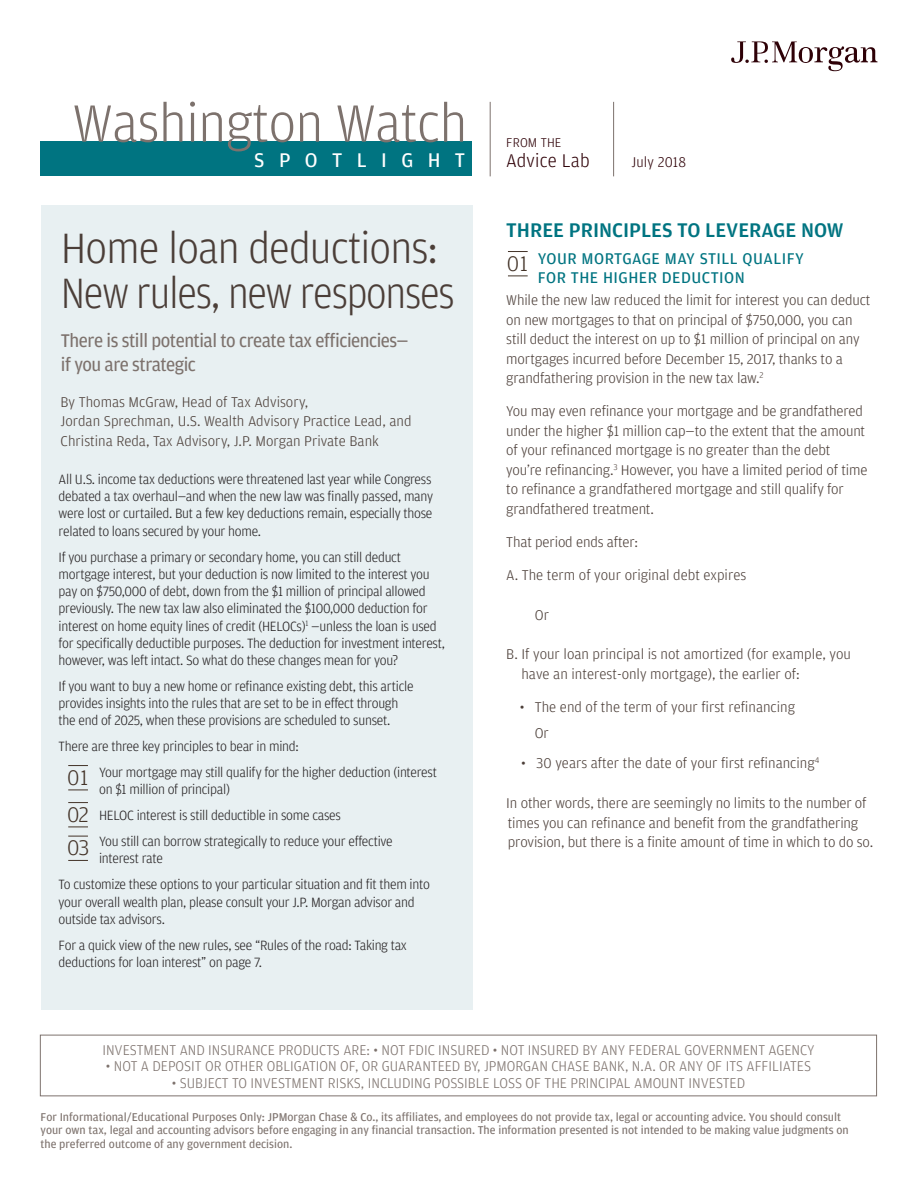
<style>
.page{position:relative;width:918px;height:1188px;background:#fff}
.page>*{position:absolute;margin:0;border:0;box-sizing:border-box;transform-origin:0 0}
.Eyebrow_12_12{font:300 55.5px "Amplitude";letter-spacing:-.01em;color:#7d726d}
.Headline_22_22{font:300 45px/45px "Amplitude";letter-spacing:-.03em;color:#4b3e38}
.BODY_ESSENTIALS{font:300 22.5px "Amplitude";letter-spacing:-.005em;color:#433328}
.Sub_Heading_12_14{font:500 21px "Amplitude";color:#007481}
.Signpost_10_12{font:21px "Amplitude";letter-spacing:.685em;color:#fff}
.Intro_Copy_10_12{font:19.5px/24px "Amplitude";letter-spacing:-.025em;color:#7d726d}
.Intro_Copy_10_12-2{font:300 19.5px "Amplitude";letter-spacing:.01em;color:#2e0107}
.Sub_Heading_12_14-2{font:16.5px/19.5px "Amplitude";letter-spacing:.03em;color:#007481}
.Body_Copy_10_13{font:300 15px/19.5px "Amplitude";letter-spacing:-.01em;color:#4b3e38}
.SS_bULLET_List_10_13{font:300 15px/19.5px "Amplitude";letter-spacing:-.01em;color:#4b3e38}
.Date_10_12{font:300 15px "Amplitude";color:#7d726d}
.By_Line_10_16{font:300 15px/19.5px "Amplitude";color:#4b3e38}
.Intro_Copy_10_12-3{font:300 15px "Amplitude";letter-spacing:.01em;color:#2e0107}
.SS_Revise1_10_13_0p6{font:300 14.25px/17.2px "Amplitude";letter-spacing:-.02em;color:#231f20}
.Intro_Copy_10_12-4{font:300 13.5px "Amplitude";letter-spacing:.01em;color:#2e0107}
.Footer_7_8{font:12px/13.5px "Amplitude";color:#7d726d}
</style>
<div class="page">
<div style="left:41px;top:205px;width:432px;height:805px;background:#e8f0f2"></div>
<svg style="left:731px;top:41px;width:147px;height:30px"></svg>
<div style="left:40px;top:142px;width:432px;height:34px;background:#007481"></div>
<hr style="left:490px;top:102px;width:1px;height:74px;background:#7d726d">
<hr style="left:613px;top:102px;width:1px;height:74px;background:#7d726d">
<div style="left:40px;top:1035px;width:837px;height:61px;border:1px solid #7d726d"></div>
<svg style="left:68px;top:802px;width:20px;height:1px"></svg>
<svg style="left:68px;top:827px;width:20px;height:1px"></svg>
<svg style="left:68px;top:836px;width:20px;height:1px"></svg>
<svg style="left:68px;top:860px;width:20px;height:1px"></svg>
<svg style="left:68px;top:765px;width:20px;height:1px"></svg>
<svg style="left:68px;top:790px;width:20px;height:1px"></svg>
<svg style="left:508px;top:251px;width:20px;height:1px"></svg>
<svg style="left:508px;top:276px;width:20px;height:1px"></svg>
<p class="Eyebrow_12_12" style="left:72px;top:88px;width:396px">Washington Watch</p>
<p class="Signpost_10_12" style="left:254px;top:147px;width:212px">SPOTLIGHT</p>
<p class="Headline_22_22" style="left:61px;top:224px;width:396px">Home loan deductions:<br>New rules, new responses</p>
<p class="Intro_Copy_10_12" style="left:61px;top:328px;width:349px">There is still potential to create tax efficiencies— if you are strategic</p>
<p class="By_Line_10_16" style="left:61px;top:391px;width:353px">By Thomas McGraw, Head of Tax Advisory,<br>Jordan Sprechman, U.S. Wealth Advisory Practice Lead, and<br>Christina Reda, Tax Advisory, J.P. Morgan Private Bank</p>
<p class="SS_Revise1_10_13_0p6" style="left:59px;top:470px;width:376px;text-align:justify">All U.S. income tax deductions were threatened last year while Congress debated a tax overhaul—and when the new law was finally passed, many were lost or curtailed. But a few key deductions remain, especially those related to loans secured by your home.</p>
<p class="SS_Revise1_10_13_0p6" style="left:59px;top:548px;width:388px">If you purchase a primary or secondary home, you can still deduct mortgage interest, but your deduction is now limited to the interest you pay on $750,000 of debt, down from the $1 million of principal allowed previously. The new tax law also eliminated the $100,000 deduction for interest on home equity lines of credit (HELOCs)<sup>1</sup> —unless the loan is used for specifically deductible purposes. The deduction for investment interest, however, was left intact. So what do these changes mean for you?</p>
<p class="SS_Revise1_10_13_0p6" style="left:59px;top:677px;width:357px">If you want to buy a new home or refinance existing debt, this article provides insights into the rules that are set to be in effect through the end of 2025, when these provisions are scheduled to sunset.</p>
<p class="SS_Revise1_10_13_0p6" style="left:59px;top:738px;width:242px">There are three key principles to bear in mind:</p>
<p class="SS_Revise1_10_13_0p6" style="left:99px;top:763px;width:339px">Your mortgage may still qualify for the higher deduction (interest on $1 million of principal)</p>
<p class="SS_Revise1_10_13_0p6" style="left:99px;top:807px;width:243px">HELOC interest is still deductible in some cases</p>
<p class="SS_Revise1_10_13_0p6" style="left:99px;top:832px;width:295px">You still can borrow strategically to reduce your effective interest rate</p>
<p class="SS_Revise1_10_13_0p6" style="left:59px;top:876px;width:373px">To customize these options to your particular situation and fit them into your overall wealth plan, please consult your J.P. Morgan advisor and outside tax advisors.</p>
<p class="SS_Revise1_10_13_0p6" style="left:59px;top:936px;width:350px">For a quick view of the new rules, see “Rules of the road: Taking tax deductions for loan interest” on page 7.</p>
<p class="BODY_ESSENTIALS" style="left:67px;top:763px;width:23px">01</p>
<p class="BODY_ESSENTIALS" style="left:67px;top:800px;width:23px">02</p>
<p class="BODY_ESSENTIALS" style="left:67px;top:834px;width:24px">03</p>
<p class="Intro_Copy_10_12-4" style="left:506px;top:134px;width:57px">FROM THE</p>
<p class="Intro_Copy_10_12-2" style="left:506px;top:148px;width:85px">Advice Lab</p>
<p class="Intro_Copy_10_12-3" style="left:631px;top:152px;width:56px">July 2018</p>
<p class="Sub_Heading_12_14" style="left:506px;top:217px;width:339px">THREE PRINCIPLES TO LEVERAGE NOW</p>
<p class="Sub_Heading_12_14-2" style="left:538px;top:248px;width:268px">YOUR MORTGAGE MAY STILL QUALIFY<br>FOR THE HIGHER DEDUCTION</p>
<p class="Body_Copy_10_13" style="left:506px;top:290px;width:366px">While the new law reduced the limit for interest you can deduct on new mortgages to that on principal of $750,000, you can still deduct the interest on up to $1 million of principal on any mortgages incurred before December 15, 2017, thanks to a grandfathering provision in the new tax law.<sup>2</sup></p>
<p class="Body_Copy_10_13" style="left:506px;top:401px;width:363px">You may even refinance your mortgage and be grandfathered under the higher $1 million cap—to the extent that the amount of your refinanced mortgage is no greater than the debt you’re refinancing.<sup>3</sup> However, you have a limited period of time to refinance a grandfathered mortgage and still qualify for grandfathered treatment.</p>
<p class="Body_Copy_10_13" style="left:506px;top:532px;width:133px">That period ends after:</p>
<p class="SS_bULLET_List_10_13" style="left:506px;top:565px;width:242px">A. The term of your original debt expires</p>
<p class="SS_bULLET_List_10_13" style="left:535px;top:604px;width:16px">Or</p>
<p class="SS_bULLET_List_10_13" style="left:521px;top:644px;width:331px;text-indent:-15px">B. If your loan principal is not amortized (for example, you have an interest-only mortgage), the earlier of:</p>
<p class="Body_Copy_10_13" style="left:520px;top:697px;width:277px">• The end of the term of your first refinancing</p>
<p class="SS_bULLET_List_10_13" style="left:535px;top:723px;width:16px">Or</p>
<p class="Body_Copy_10_13" style="left:521px;top:753px;width:300px">• 30 years after the date of your first refinancing<sup>4</sup></p>
<p class="SS_bULLET_List_10_13" style="left:506px;top:793px;width:369px">In other words, there are seemingly no limits to the number of times you can refinance and benefit from the grandfathering provision, but there is a finite amount of time in which to do so.</p>
<p class="BODY_ESSENTIALS" style="left:507px;top:249px;width:23px">01</p>
<p class="Date_10_12" style="left:102px;top:1041px;width:714px">INVESTMENT AND INSURANCE PRODUCTS ARE: • NOT FDIC INSURED • NOT INSURED BY ANY FEDERAL GOVERNMENT AGENCY</p>
<p class="Date_10_12" style="left:106px;top:1057px;width:707px">• NOT A DEPOSIT OR OTHER OBLIGATION OF, OR GUARANTEED BY, JPMORGAN CHASE BANK, N.A. OR ANY OF ITS AFFILIATES</p>
<p class="Date_10_12" style="left:172px;top:1074px;width:575px">• SUBJECT TO INVESTMENT RISKS, INCLUDING POSSIBLE LOSS OF THE PRINCIPAL AMOUNT INVESTED</p>
<p class="Footer_7_8" style="left:40px;top:1109px;width:810px">For Informational/Educational Purposes Only: JPMorgan Chase &amp; Co., its affiliates, and employees do not provide tax, legal or accounting advice. You should consult your own tax, legal and accounting advisors before engaging in any financial transaction. The information presented is not intended to be making value judgments on the preferred outcome of any government decision.</p>
</div>
